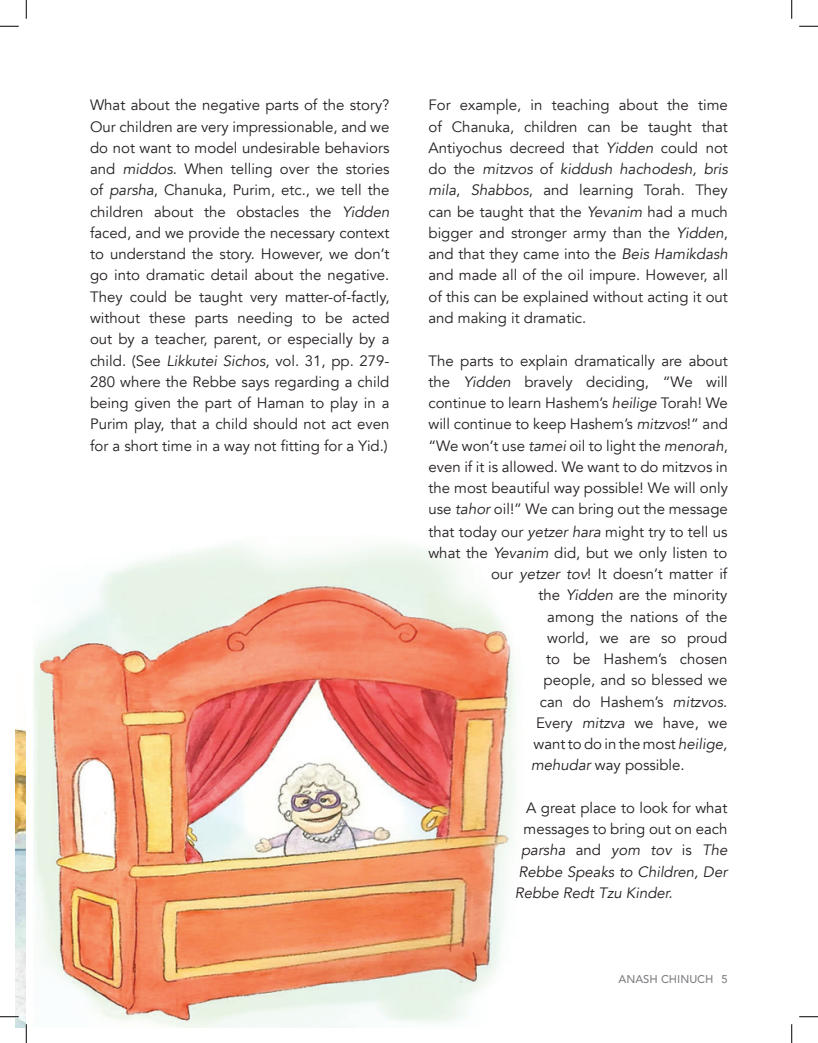
<style>
.page{position:relative;width:818px;height:1043px;background:#fff}
.page>*{position:absolute;margin:0;border:0;box-sizing:border-box;transform-origin:0 0}
.p{font:15px/21.2px "Avenir";color:#241f21;text-align:justify}
.p-2{font:italic 15px "Avenir";color:#241f21}
.t1{font:500 11.25px "Avenir";color:#808285}
.s1{font-style:italic}
.s2{font-style:normal}
</style>
<div class="page">
<img style="left:16px;top:16px;width:786px;height:1011px">
<svg style="left:0;top:25px;width:19px;height:2px"></svg>
<svg style="left:799px;top:25px;width:19px;height:2px"></svg>
<svg style="left:0;top:1015px;width:19px;height:2px"></svg>
<svg style="left:799px;top:1015px;width:19px;height:2px"></svg>
<svg style="left:25px;top:0;width:2px;height:19px"></svg>
<svg style="left:25px;top:1024px;width:2px;height:18px"></svg>
<svg style="left:790px;top:0;width:2px;height:19px"></svg>
<svg style="left:790px;top:1024px;width:2px;height:18px"></svg>
<p class="p" style="left:90px;top:95px;width:301px">What about the negative parts of the story?<br>Our children are very impressionable, and we do not want to model undesirable behaviors and <span class="s1">middos</span>. When telling over the stories of <span class="s1">parsha</span>, Chanuka, Purim, etc., we tell the children about the obstacles the <span class="s1">Yidden </span>faced, and we provide the necessary context to understand the story. However, we don’t go into dramatic detail about the negative.<br>They could be taught very matter-of-factly, without these parts needing to be acted out by a teacher, parent, or especially by a child. (See <span class="s1">Likkutei Sichos</span>, vol. 31, pp. 279- 280 where the Rebbe says regarding a child being given the part of Haman to play in a Purim play, that a child should not act even for a short time in a way not fitting for a Yid.)</p>
<p class="p" style="left:428px;top:95px;width:301px">For example, in teaching about the time of Chanuka, children can be taught that Antiyochus decreed that <span class="s1">Yidden</span> could not do the <span class="s1">mitzvos</span> of <span class="s1">kiddush hachodesh, bris mila</span>, <span class="s1">Shabbos</span>, and learning Torah. They can be taught that the <span class="s1">Yevanim</span> had a much bigger and stronger army than the <span class="s1">Yidden</span>, and that they came into the <span class="s1">Beis Hamikdash </span>and made all of the oil impure. However, all of this can be explained without acting it out and making it dramatic.</p>
<p class="p" style="left:428px;top:350px;width:301px">The parts to explain dramatically are about</p>
<p class="p" style="left:428px;top:371px;width:301px">the <span class="s1">Yidden</span> bravely deciding, “We will</p>
<p class="p" style="left:428px;top:392px;width:301px">continue to learn Hashem’s <span class="s1">heilige</span> Torah! We</p>
<p class="p" style="left:428px;top:414px;width:301px">will continue to keep Hashem’s <span class="s1">mitzvos</span>!” and</p>
<p class="p" style="left:428px;top:435px;width:301px">“We won’t use <span class="s1">tamei</span> oil to light the <span class="s1">menorah</span>,</p>
<p class="p" style="left:428px;top:456px;width:301px">even if it is allowed. We want to do mitzvos in</p>
<p class="p" style="left:428px;top:477px;width:301px">the most beautiful way possible! We will only</p>
<p class="p" style="left:428px;top:499px;width:301px">use <span class="s1">tahor</span> oil!” We can bring out the message</p>
<p class="p" style="left:428px;top:521px;width:300px">that today our <span class="s1">yetzer hara</span> might try to tell us</p>
<p class="p" style="left:428px;top:542px;width:300px">what the <span class="s1">Yevanim</span> did, but we only listen to</p>
<p class="p" style="left:491px;top:563px;width:238px">our <span class="s1">yetzer tov</span>! It doesn’t matter if</p>
<p class="p" style="left:538px;top:584px;width:190px">the <span class="s1">Yidden</span> are the minority</p>
<p class="p" style="left:547px;top:606px;width:181px">among the nations of the</p>
<p class="p" style="left:547px;top:627px;width:181px">world, we are so proud</p>
<p class="p" style="left:546px;top:648px;width:183px">to be Hashem’s chosen</p>
<p class="p" style="left:543px;top:669px;width:185px">people, and so blessed we</p>
<p class="p" style="left:539px;top:691px;width:189px">can do Hashem’s <span class="s1">mitzvos</span>.</p>
<p class="p" style="left:536px;top:712px;width:193px">Every <span class="s1">mitzva</span> we have, we</p>
<p class="p" style="left:533px;top:733px;width:195px">want to do in the most <span class="s1">heilige,</span></p>
<p class="p" style="left:531px;top:754px;width:155px"><span class="s1">mehudar</span> way possible.</p>
<p class="p" style="left:526px;top:797px;width:203px">A great place to look for what</p>
<p class="p" style="left:523px;top:818px;width:205px">messages to bring out on each</p>
<p class="p-2" style="left:521px;top:841px;width:208px">parsha <span class="s2">and</span> yom tov <span class="s2">is</span> The</p>
<p class="p-2" style="left:518px;top:862px;width:210px">Rebbe Speaks to Children, Der</p>
<p class="p-2" style="left:514px;top:883px;width:159px">Rebbe Redt Tzu Kinder.</p>
<p class="t1" style="left:618px;top:969px;width:111px">ANASH CHINUCH 5</p>
</div>
